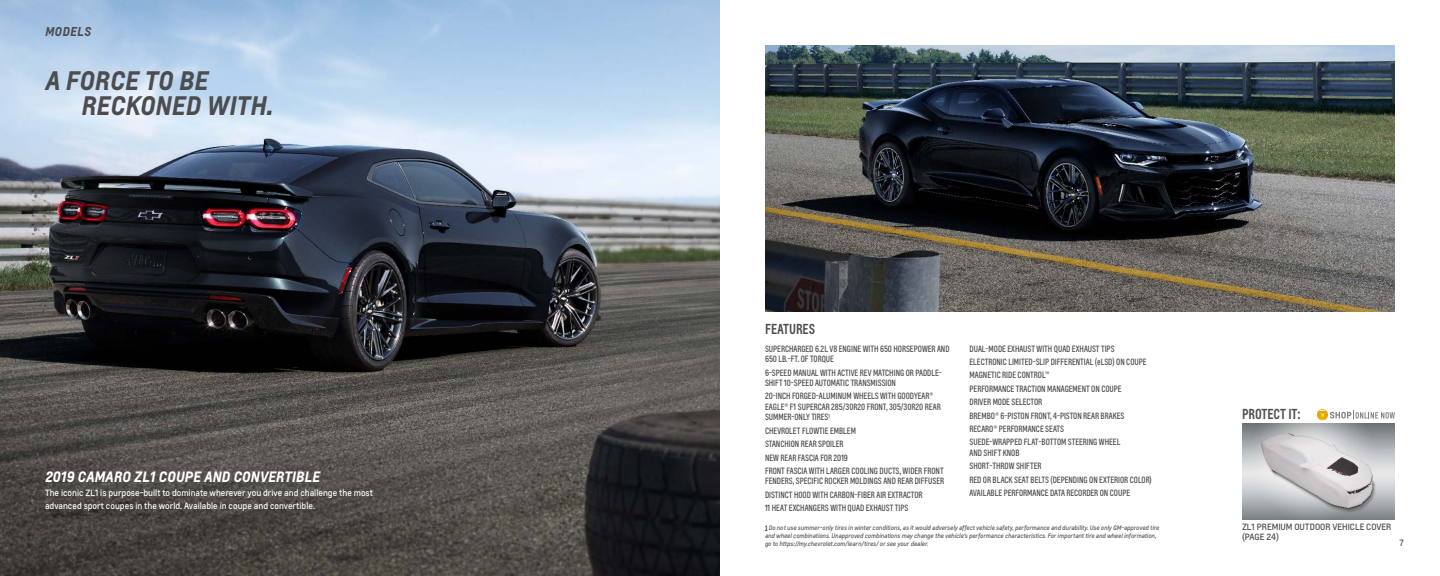
<style>
.page{position:relative;width:1440px;height:576px;background:#fff}
.page>*{position:absolute;margin:0;border:0;box-sizing:border-box;transform-origin:0 0}
.t1{font:italic 700 25px/25px "Louis Global 2";color:#4d4d4f}
.t2{font:italic 700 14px "Louis Global 2";color:#fff}
.t3{font:600 condensed 13.5px "Louis Global 2";color:#4d4d4f}
.t4{font:italic 700 12px "Louis Global 2";letter-spacing:.03em;color:#4d4d4f}
.t5{font:condensed 8.5px/13.4px "Louis Global 2";color:#4d4d4f}
.t6{font:8.5px/13.5px "Louis Global 2";color:#fff}
.t7{font:8.5px/10px "Louis Global 2";color:#4d4d4f}
.t8{font:italic 6px/8px "Louis Global 2";color:#4d4d4f}
.s1{font-weight:700;font-style:normal}
</style>
<div class="page">
<img style="left:0;top:0;width:720px;height:576px">
<img style="left:765px;top:45px;width:630px;height:267px">
<div style="left:1317px;top:409px;width:11px;height:11px;background:#eaa900;border-radius:50%"></div>
<svg style="left:1320px;top:410px;width:75px;height:9px"></svg>
<img style="left:1242px;top:423px;width:153px;height:97px">
<h3 class="t4" style="left:45px;top:23px;width:48px">MODELS</h3>
<h1 class="t1" style="left:81px;top:67px;width:194px;text-indent:-36px">A FORCE TO BE<br>RECKONED WITH.</h1>
<h2 class="t2" style="left:45px;top:467px;width:276px">2019 CAMARO ZL1 COUPE AND CONVERTIBLE</h2>
<p class="t6" style="left:45px;top:486px;width:329px">The iconic ZL1 is purpose-built to dominate wherever you drive and challenge the most advanced sport coupes in the world. Available in coupe and convertible.</p>
<h3 class="t3" style="left:765px;top:320px;width:52px">FEATURES</h3>
<p class="t5" style="left:765px;top:343px;width:186px;line-height:10.5px">SUPERCHARGED 6.2L V8 ENGINE WITH 650 HORSEPOWER AND<br>650 LB.-FT. OF TORQUE</p>
<p class="t5" style="left:765px;top:367px;width:178px;line-height:10.5px">6-SPEED MANUAL WITH ACTIVE REV MATCHING OR PADDLE-<br>SHIFT 10-SPEED AUTOMATIC TRANSMISSION</p>
<p class="t5" style="left:765px;top:391px;width:177px;line-height:10.5px">20-INCH FORGED-ALUMINUM WHEELS WITH GOODYEAR®<br>EAGLE® F1 SUPERCAR 285/30R20 FRONT, 305/30R20 REAR<br>SUMMER-ONLY TIRES<sup>1</sup></p>
<p class="t5" style="left:765px;top:424px;width:180px">CHEVROLET FLOWTIE EMBLEM<br>STANCHION REAR SPOILER<br>NEW REAR FASCIA FOR 2019<br>FRONT FASCIA WITH LARGER COOLING DUCTS, WIDER FRONT</p>
<p class="t5" style="left:765px;top:474px;width:181px">FENDERS, SPECIFIC ROCKER MOLDINGS AND REAR DIFFUSER<br>DISTINCT HOOD WITH CARBON-FIBER AIR EXTRACTOR<br>11 HEAT EXCHANGERS WITH QUAD EXHAUST TIPS</p>
<p class="t5" style="left:970px;top:342px;width:179px">DUAL-MODE EXHAUST WITH QUAD EXHAUST TIPS ELECTRONIC LIMITED-SLIP DIFFERENTIAL (eLSD) ON COUPE MAGNETIC RIDE CONTROL™<br>PERFORMANCE TRACTION MANAGEMENT ON COUPE<br>DRIVER MODE SELECTOR<br>BREMBO® 6-PISTON FRONT, 4-PISTON REAR BRAKES RECARO® PERFORMANCE SEATS<br>SUEDE-WRAPPED FLAT-BOTTOM STEERING WHEEL</p>
<p class="t5" style="left:970px;top:446px;width:184px">AND SHIFT KNOB<br>SHORT-THROW SHIFTER<br>RED OR BLACK SEAT BELTS (DEPENDING ON EXTERIOR COLOR)<br>AVAILABLE PERFORMANCE DATA RECORDER ON COUPE</p>
<h3 class="t3" style="left:1242px;top:405px;width:60px">PROTECT IT:</h3>
<p class="t7" style="left:1242px;top:522px;width:151px">ZL1 PREMIUM OUTDOOR VEHICLE COVER (PAGE 24)</p>
<p class="t8" style="left:765px;top:524px;width:396px"><span class="s1">1</span> Do not use summer-only tires in winter conditions, as it would adversely affect vehicle safety, performance and durability. Use only GM-approved tire and wheel combinations. Unapproved combinations may change the vehicle’s performance characteristics. For important tire and wheel information, go to https://my.chevrolet.com/learn/tires/ or see your dealer.</p>
<p class="t7" style="left:36px;top:538px;width:7px">6</p>
<p class="t7" style="left:1400px;top:538px;width:6px">7</p>
</div>
